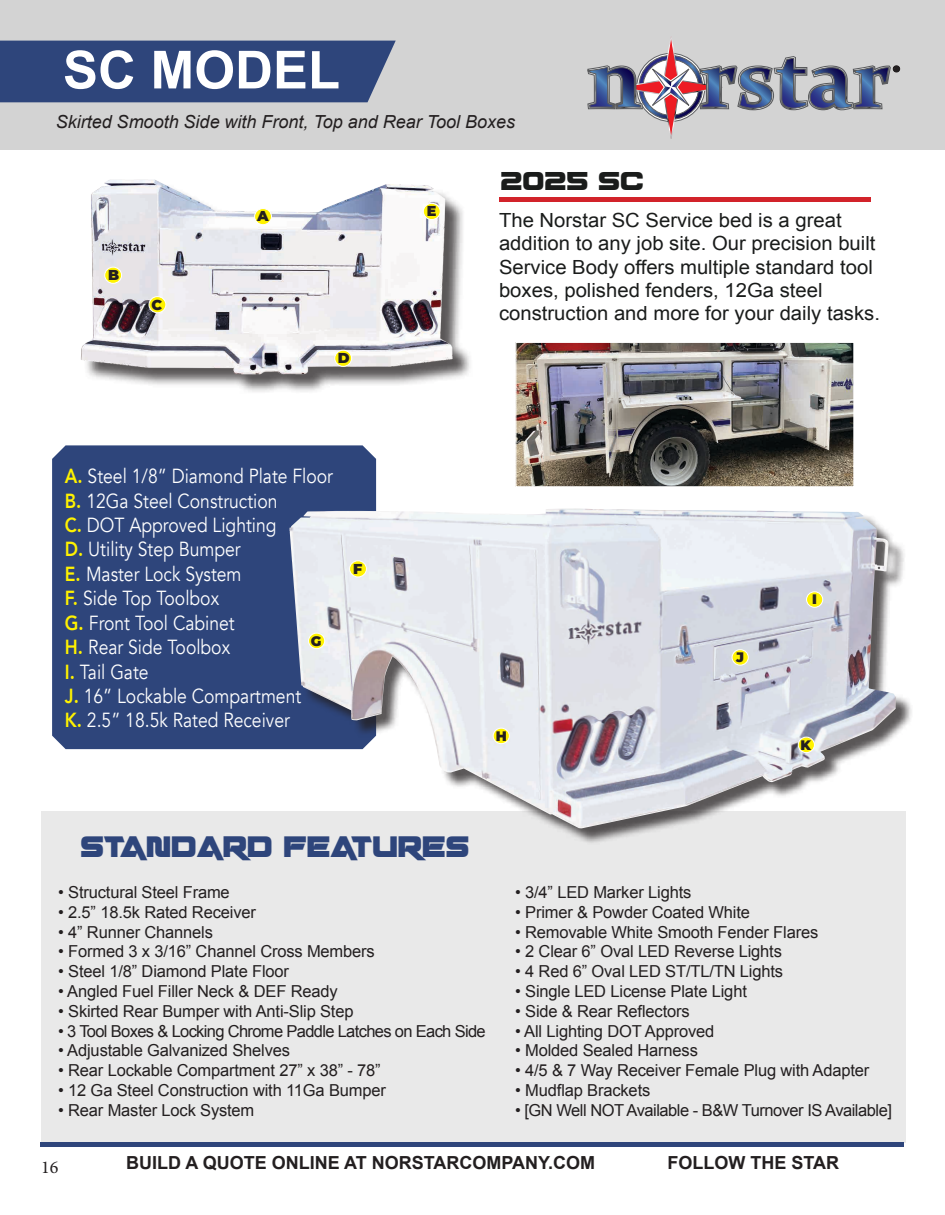
<style>
.page{position:relative;width:945px;height:1215px;background:#fff}
.page>*{position:absolute;margin:0;border:0;box-sizing:border-box;transform-origin:0 0}
.t1{font:700 52.5px "Arial";color:#fff}
.t2{font:700 46.35px "Quark Storm";color:#2e457b;scale:.79 1}
.t3{font:40.5px "Quark Storm Expanded";color:#1a1c1b;scale:.69 1}
.t4{font:20.4px "Avenir";color:#fff;scale:.86 1}
.t5{font:19.5px/23.4px "Arial";color:#1a1c1b;scale:1.04 1}
.t6{font:700 18px "Arial";color:#231f20}
.t7{font:italic 18px "Arial";color:#231f20}
.t8{font:18px "Minion Pro";color:#231f20}
.t9{font:16.5px "Arial";letter-spacing:-.01em;color:#231f20}
.t10{font:16.5px "Arial";letter-spacing:-.04em;color:#231f20}
.t11{font:16.5px "Arial";letter-spacing:-.03em;color:#231f20}
.t12{font:900 14.4px "Montserrat";color:#231f20}
.t13{font:900 13.8px "Montserrat";color:#231f20}
.s1{font-weight:800;color:#fff200}
</style>
<div class="page">
<div style="left:41px;top:811px;width:865px;height:331px;background:#e9e9e9"></div>
<div style="left:0;top:0;width:945px;height:150px;background:#d3d3d3"></div>
<div style="left:0;top:41px;width:396px;height:61px;background:#2e457b"></div>
<div style="left:84px;top:183px;width:389px;height:211px;background:#231f20;opacity:.75"></div>
<img style="left:81px;top:179px;width:381px;height:212px">
<div style="left:499px;top:197px;width:371px;height:5px;background:#d2232a"></div>
<svg style="left:587px;top:40px;width:313px;height:99px"></svg>
<div style="left:40px;top:1142px;width:864px;height:5px;background:#2e457b"></div>
<img style="left:517px;top:344px;width:336px;height:141px">
<div style="left:515px;top:342px;width:340px;height:145px;border:1px solid #fff"></div>
<div style="left:52px;top:445px;width:324px;height:304px;background:#2e457b"></div>
<div style="left:255px;top:209px;width:16px;height:16px;background:#fff200;border-radius:50%"></div>
<div style="left:254px;top:208px;width:18px;height:17px;border:1px solid #fff;border-radius:50%"></div>
<div style="left:105px;top:267px;width:17px;height:16px;background:#fff200;border-radius:50%"></div>
<div style="left:105px;top:267px;width:17px;height:17px;border:1px solid #fff;border-radius:50%"></div>
<div style="left:149px;top:297px;width:17px;height:16px;background:#fff200;border-radius:50%"></div>
<div style="left:149px;top:296px;width:17px;height:17px;border:1px solid #fff;border-radius:50%"></div>
<div style="left:335px;top:350px;width:17px;height:16px;background:#fff200;border-radius:50%"></div>
<div style="left:335px;top:350px;width:17px;height:17px;border:1px solid #fff;border-radius:50%"></div>
<div style="left:423px;top:203px;width:17px;height:17px;background:#fff200;border-radius:50%"></div>
<div style="left:423px;top:203px;width:17px;height:17px;border:1px solid #fff;border-radius:50%"></div>
<div style="left:292px;top:510px;width:621px;height:335px;background:#231f20;opacity:.75"></div>
<img style="left:289px;top:509px;width:607px;height:320px">
<div style="left:350px;top:561px;width:16px;height:16px;background:#fff200;border-radius:50%"></div>
<div style="left:349px;top:561px;width:18px;height:16px;border:1px solid #fff;border-radius:50%"></div>
<div style="left:309px;top:633px;width:16px;height:16px;background:#fff200;border-radius:50%"></div>
<div style="left:308px;top:633px;width:17px;height:16px;border:1px solid #fff;border-radius:50%"></div>
<div style="left:493px;top:728px;width:16px;height:16px;background:#fff200;border-radius:50%"></div>
<div style="left:493px;top:728px;width:17px;height:16px;border:1px solid #fff;border-radius:50%"></div>
<div style="left:807px;top:592px;width:16px;height:15px;background:#fff200;border-radius:50%"></div>
<div style="left:806px;top:592px;width:17px;height:16px;border:1px solid #fff;border-radius:50%"></div>
<div style="left:732px;top:650px;width:16px;height:15px;background:#fff200;border-radius:50%"></div>
<div style="left:732px;top:649px;width:16px;height:16px;border:1px solid #fff;border-radius:50%"></div>
<div style="left:798px;top:737px;width:16px;height:16px;background:#fff200;border-radius:50%"></div>
<div style="left:798px;top:737px;width:17px;height:16px;border:1px solid #fff;border-radius:50%"></div>
<p class="t1" style="left:63px;top:35px;width:279px">SC MODEL</p>
<p class="t7" style="left:56px;top:110px;width:461px">Skirted Smooth Side with Front, Top and Rear Tool Boxes</p>
<p class="t12" style="left:108px;top:266px;width:13px">B</p>
<p class="t12" style="left:152px;top:295px;width:12px">C</p>
<p class="t12" style="left:257px;top:206px;width:13px">A</p>
<p class="t12" style="left:338px;top:349px;width:13px">D</p>
<p class="t12" style="left:427px;top:202px;width:11px">E</p>
<p class="t3" style="left:501px;top:165px;width:209px">2025 SC</p>
<p class="t5" style="left:499px;top:208px;width:363px">The Norstar SC Service bed is a great addition to any job site. Our precision built Service Body offers multiple standard tool boxes, polished fenders, 12Ga steel</p>
<p class="t5" style="left:499px;top:302px;width:368px">construction and more for your daily tasks.</p>
<p class="t4" style="left:65px;top:464px;width:313px"><span class="s1">A.</span> Steel 1/8” Diamond Plate Floor</p>
<p class="t4" style="left:65px;top:488px;width:249px"><span class="s1">B.</span> 12Ga Steel Construction</p>
<p class="t4" style="left:65px;top:513px;width:248px"><span class="s1">C.</span> DOT Approved Lighting</p>
<p class="t4" style="left:65px;top:537px;width:206px"><span class="s1">D.</span> Utility Step Bumper</p>
<p class="t4" style="left:65px;top:562px;width:207px"><span class="s1">E.</span> Master Lock System</p>
<p class="t4" style="left:65px;top:586px;width:181px"><span class="s1">F.</span> Side Top Toolbox</p>
<p class="t4" style="left:65px;top:610px;width:199px"><span class="s1">G.</span> Front Tool Cabinet</p>
<p class="t4" style="left:65px;top:635px;width:194px"><span class="s1">H.</span> Rear Side Toolbox</p>
<p class="t4" style="left:65px;top:659px;width:99px"><span class="s1">I.</span> Tail Gate</p>
<p class="t4" style="left:65px;top:684px;width:276px"><span class="s1">J.</span> 16” Lockable Compartment</p>
<p class="t4" style="left:65px;top:708px;width:263px"><span class="s1">K.</span> 2.5” 18.5k Rated Receiver</p>
<p class="t13" style="left:311px;top:632px;width:12px">G</p>
<p class="t12" style="left:353px;top:559px;width:11px">F</p>
<p class="t13" style="left:496px;top:727px;width:13px">H</p>
<p class="t13" style="left:736px;top:648px;width:9px">J</p>
<p class="t13" style="left:812px;top:590px;width:6px">I</p>
<p class="t13" style="left:801px;top:736px;width:12px">K</p>
<p class="t2" style="left:80px;top:829px;width:494px">STANDARD FEATURES</p>
<p class="t9" style="left:58px;top:881px;width:173px">• Structural Steel Frame</p>
<p class="t9" style="left:58px;top:901px;width:199px">• 2.5” 18.5k Rated Receiver</p>
<p class="t9" style="left:58px;top:921px;width:156px">• 4” Runner Channels</p>
<p class="t9" style="left:58px;top:941px;width:318px">• Formed 3 x 3/16” Channel Cross Members</p>
<p class="t9" style="left:58px;top:961px;width:232px">• Steel 1/8” Diamond Plate Floor</p>
<p class="t9" style="left:58px;top:980px;width:281px">• Angled Fuel Filler Neck &amp; DEF Ready</p>
<p class="t9" style="left:58px;top:1000px;width:297px">• Skirted Rear Bumper with Anti-Slip Step</p>
<p class="t10" style="left:58px;top:1020px;width:429px">• 3 Tool Boxes &amp; Locking Chrome Paddle Latches on Each Side</p>
<p class="t9" style="left:58px;top:1040px;width:233px">• Adjustable Galvanized Shelves</p>
<p class="t9" style="left:58px;top:1060px;width:324px">• Rear Lockable Compartment 27” x 38” - 78”</p>
<p class="t9" style="left:58px;top:1079px;width:329px">• 12 Ga Steel Construction with 11Ga Bumper</p>
<p class="t9" style="left:58px;top:1099px;width:198px">• Rear Master Lock System</p>
<p class="t9" style="left:515px;top:881px;width:178px">• 3/4” LED Marker Lights</p>
<p class="t9" style="left:515px;top:901px;width:236px">• Primer &amp; Powder Coated White</p>
<p class="t9" style="left:515px;top:921px;width:305px">• Removable White Smooth Fender Flares</p>
<p class="t9" style="left:515px;top:941px;width:268px">• 2 Clear 6” Oval LED Reverse Lights</p>
<p class="t9" style="left:515px;top:961px;width:269px">• 4 Red 6” Oval LED ST/TL/TN Lights</p>
<p class="t9" style="left:515px;top:980px;width:233px">• Single LED License Plate Light</p>
<p class="t9" style="left:515px;top:1000px;width:176px">• Side &amp; Rear Reflectors</p>
<p class="t9" style="left:515px;top:1020px;width:201px">• All Lighting DOT Approved</p>
<p class="t9" style="left:515px;top:1040px;width:184px">• Molded Sealed Harness</p>
<p class="t9" style="left:515px;top:1060px;width:356px">• 4/5 &amp; 7 Way Receiver Female Plug with Adapter</p>
<p class="t9" style="left:515px;top:1079px;width:137px">• Mudflap Brackets</p>
<p class="t11" style="left:515px;top:1099px;width:378px">• [GN Well NOT Available - B&amp;W Turnover IS Available]</p>
<p class="t8" style="left:41px;top:1155px;width:19px">16</p>
<p class="t6" style="left:126px;top:1151px;width:470px">BUILD A QUOTE ONLINE AT NORSTARCOMPANY.COM</p>
<p class="t6" style="left:668px;top:1151px;width:173px">FOLLOW THE STAR</p>
</div>
